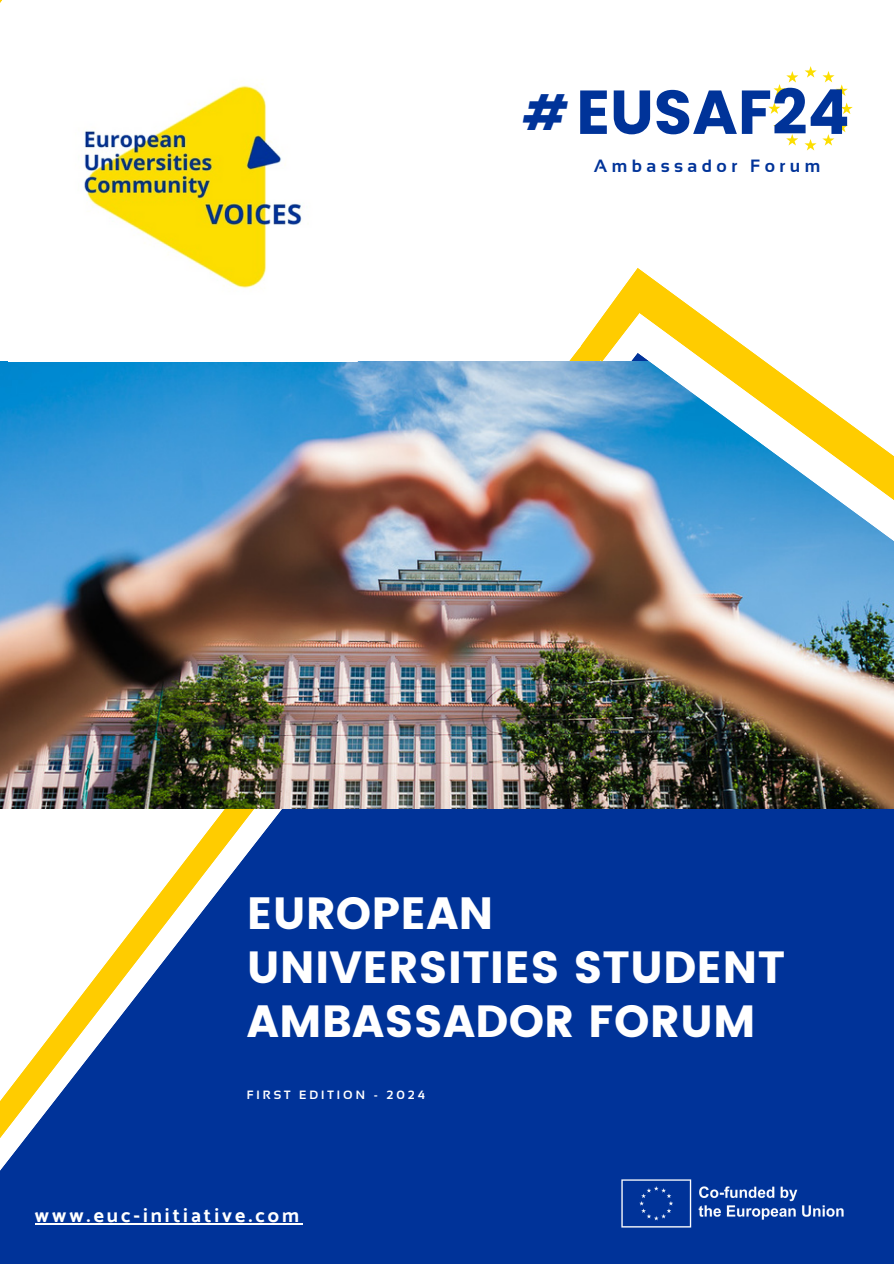
<style>
.page{position:relative;width:894px;height:1264px;background:#fff}
.page>*{position:absolute;margin:0;border:0;box-sizing:border-box;transform-origin:0 0}
.t1{font:700 61.95px "Poppins";letter-spacing:.005em;color:#039}
.t2{font:italic 700 48.45px "Poppins";color:#039}
.t3{font:45px/54px "Poppins";letter-spacing:.005em;color:#fff}
.t4{font:700 19.8px "Catamaran";letter-spacing:.15em;color:#fff}
.t5{font:700 17.85px "Sansation";letter-spacing:.25em;color:#039}
.t6{font:700 12px "Sansation";letter-spacing:.25em;color:#fff}
</style>
<div class="page">
<div style="left:0;top:902px;width:893px;height:361px;background:#039"></div>
<div style="left:0;top:902px;width:626px;height:339px;background:#039"></div>
<svg style="left:0;top:808px;width:596px;height:320px;fill:#039"></svg>
<img style="left:0;top:362px;width:323px;height:446px">
<img style="left:323px;top:660px;width:570px;height:242px">
<svg style="left:89px;top:362px;width:60px;height:298px;background:#3d7aa3"></svg>
<img style="left:149px;top:70px;width:744px;height:590px">
<svg style="left:804px;top:66px;width:12px;height:12px"></svg>
<svg style="left:822px;top:71px;width:25px;height:25px"></svg>
<svg style="left:840px;top:103px;width:12px;height:11px"></svg>
<svg style="left:822px;top:121px;width:25px;height:25px"></svg>
<svg style="left:804px;top:139px;width:12px;height:11px"></svg>
<svg style="left:773px;top:121px;width:25px;height:24px"></svg>
<svg style="left:768px;top:102px;width:12px;height:12px"></svg>
<svg style="left:773px;top:71px;width:25px;height:24px"></svg>
<img style="left:84px;top:70px;width:283px;height:291px">
<img style="left:619px;top:1177px;width:233px;height:52px">
<hr style="left:35px;top:1223px;width:267px;height:1px;background:#fff">
<p class="t2" style="left:523px;top:79px;width:45px">#</p>
<p class="t1" style="left:576px;top:69px;width:274px">EUSAF24</p>
<h3 class="t5" style="left:593px;top:156px;width:228px">Ambassador Forum</h3>
<h4 class="t3" style="left:247px;top:886px;width:539px">EUROPEAN<br>UNIVERSITIES STUDENT<br>AMBASSADOR FORUM</h4>
<h2 class="t6" style="left:247px;top:1088px;width:179px">FIRST EDITION - 2024</h2>
<p class="t4" style="left:35px;top:1203px;width:265px">www.euc-initiative.com</p>
</div>
